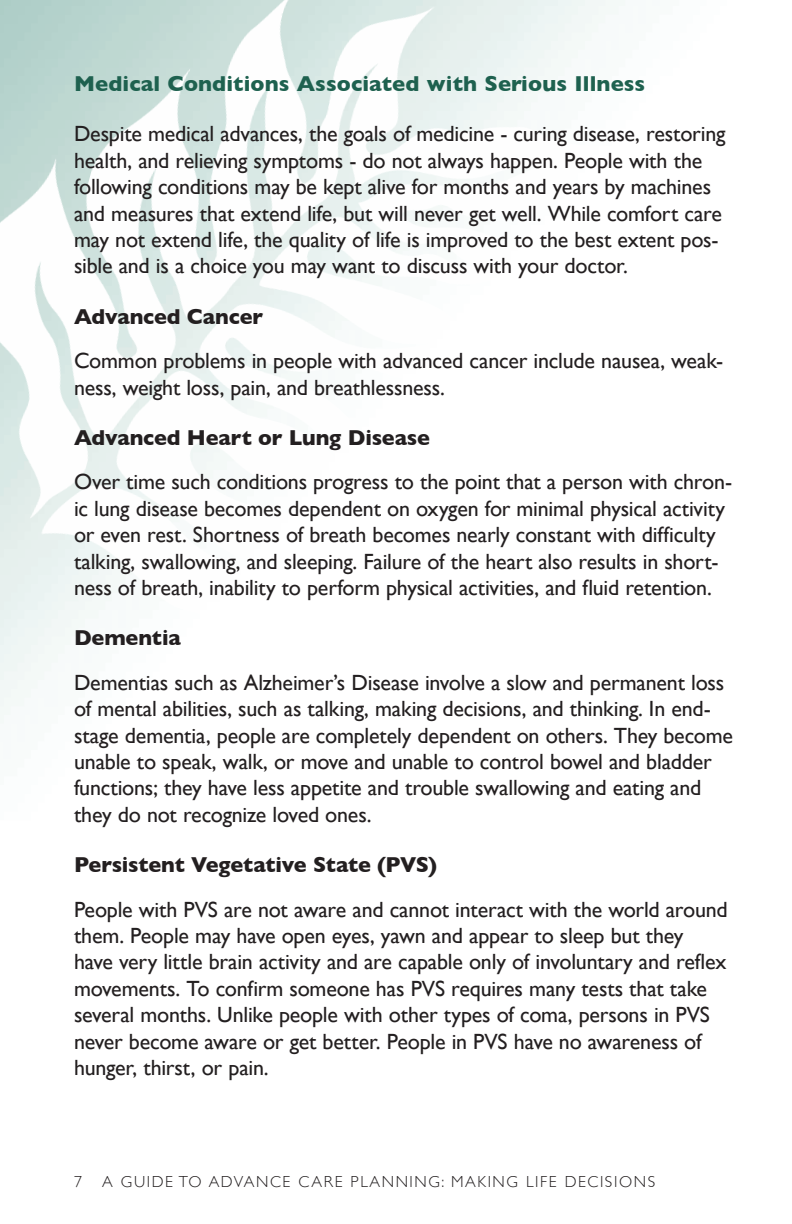
<style>
.page{position:relative;width:792px;height:1224px;background:#fff}
.page>*{position:absolute;margin:0;border:0;box-sizing:border-box;transform-origin:0 0}
.t1{font:22px/26.4px "Gill Sans";letter-spacing:-.01em;color:#231f20}
.t2{font:700 22px "Gill Sans";letter-spacing:-.01em;color:#231f20}
.t3{font:700 22px "Gill Sans";letter-spacing:.005em;color:#1e614f}
.t4{font:300 16px "Gill Sans";letter-spacing:.1em;color:#231f20}
</style>
<div class="page">
<img style="left:0;top:0;width:625px;height:668px">
<p class="t3" style="left:74px;top:66px;width:573px">Medical Conditions Associated with Serious Illness</p>
<p class="t1" style="left:74px;top:121px;width:653px">Despite medical advances, the goals of medicine - curing disease, restoring health, and relieving symptoms - do not always happen. People with the following conditions may be kept alive for months and years by machines and measures that extend life, but will never get well. While comfort care may not extend life, the quality of life is improved to the best extent pos&shy;sible and is a choice you may want to discuss with your doctor.</p>
<p class="t2" style="left:74px;top:299px;width:191px">Advanced Cancer</p>
<p class="t1" style="left:74px;top:347px;width:651px">Common problems in people with advanced cancer include nausea, weak&shy;ness, weight loss, pain, and breathlessness.</p>
<p class="t2" style="left:74px;top:420px;width:357px">Advanced Heart or Lung Disease</p>
<p class="t1" style="left:74px;top:469px;width:660px">Over time such conditions progress to the point that a person with chron&shy;ic lung disease becomes dependent on oxygen for minimal physical activity or even rest. Shortness of breath becomes nearly constant with difficulty talking, swallowing, and sleeping. Failure of the heart also results in short&shy;ness of breath, inability to perform physical activities, and fluid retention.</p>
<p class="t2" style="left:74px;top:621px;width:108px">Dementia</p>
<p class="t1" style="left:74px;top:669px;width:661px">Dementias such as Alzheimer’s Disease involve a slow and permanent loss of mental abilities, such as talking, making decisions, and thinking. In end&shy;stage dementia, people are completely dependent on others. They become unable to speak, walk, or move and unable to control bowel and bladder functions; they have less appetite and trouble swallowing and eating and they do not recognize loved ones.</p>
<p class="t2" style="left:74px;top:847px;width:365px">Persistent Vegetative State (PVS)</p>
<p class="t1" style="left:74px;top:896px;width:655px">People with PVS are not aware and cannot interact with the world around them. People may have open eyes, yawn and appear to sleep but they have very little brain activity and are capable only of involuntary and reflex movements. To confirm someone has PVS requires many tests that take several months. Unlike people with other types of coma, persons in PVS never become aware or get better. People in PVS have no awareness of hunger, thirst, or pain.</p>
<p class="t4" style="left:74px;top:1169px;width:9px">7</p>
<p class="t4" style="left:102px;top:1169px;width:555px">A GUIDE TO ADVANCE CARE PLANNING: MAKING LIFE DECISIONS</p>
</div>
